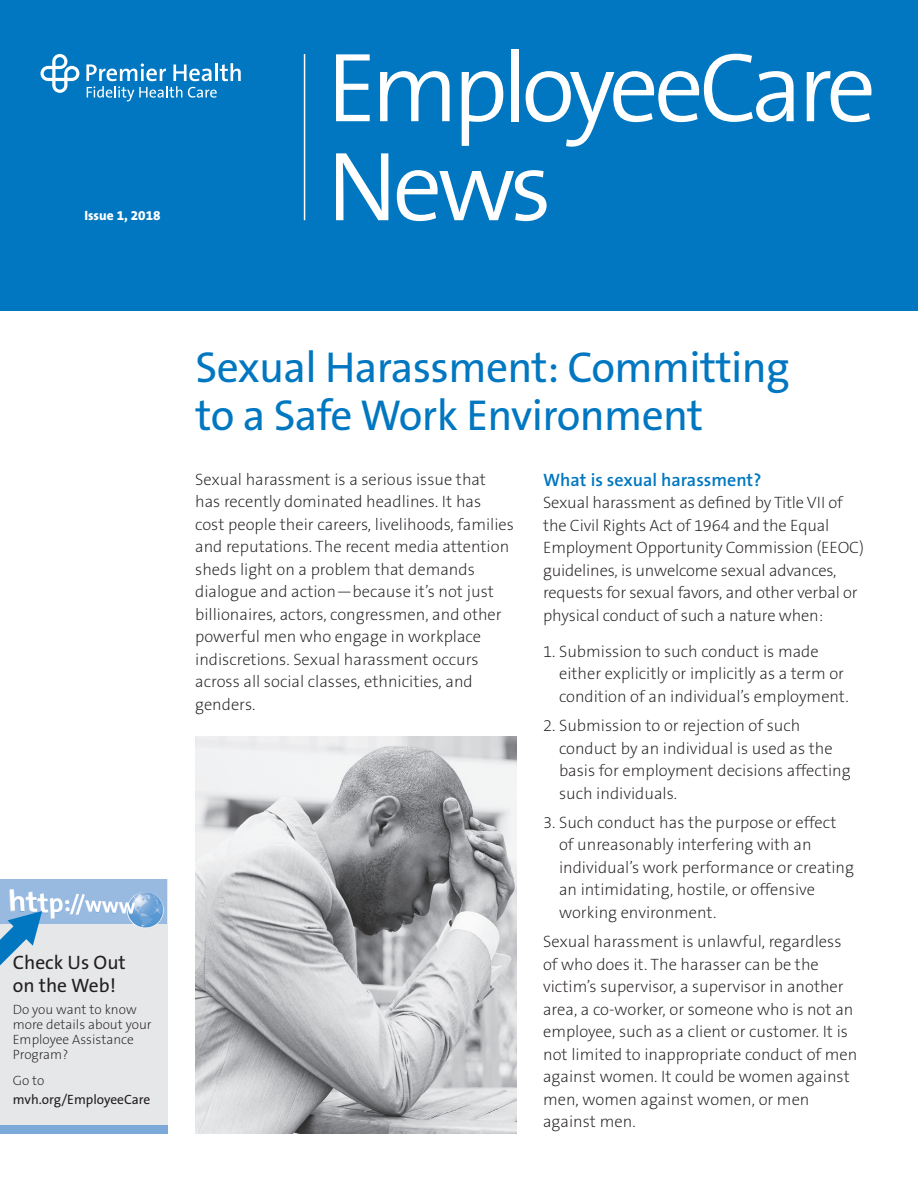
<style>
.page{position:relative;width:918px;height:1188px;background:#fff}
.page>*{position:absolute;margin:0;border:0;box-sizing:border-box;transform-origin:0 0}
.t1{font:300 99px "The Sans B4";letter-spacing:-.06em;color:#fff}
.t2{font:43.5px/48px "The Sans B5 Plain";letter-spacing:-.015em;color:#0077c0}
.t3{font:19.5px/22.5px "The Sans B5 Plain";color:#231f20}
.t4{font:600 18px "The Sans B6";color:#0077c0}
.t5{font:200 16.5px/22.5px "The Sans B2";color:#231f20}
.t6{font:200 13.5px/15px "The Sans B2";color:#231f20}
.t7{font:13.5px "The Sans B5 Plain";color:#231f20}
.t8{font:800 13.5px "The Sans B8";color:#fff}
</style>
<div class="page">
<div style="left:0;top:0;width:918px;height:310px;background:#0077c0"></div>
<hr style="left:304px;top:54px;width:1px;height:166px;background:#fff">
<div style="left:0;top:924px;width:167px;height:206px;background:#e6e7e9"></div>
<div style="left:0;top:1125px;width:167px;height:9px;background:#7ba9da"></div>
<img style="left:0;top:879px;width:167px;height:49px">
<svg style="left:0;top:899px;width:54px;height:67px"></svg>
<svg style="left:41px;top:54px;width:38px;height:39px"></svg>
<svg style="left:86px;top:63px;width:155px;height:38px"></svg>
<img style="left:195px;top:737px;width:321px;height:397px">
<p class="t8" style="left:84px;top:208px;width:78px">Issue 1, 2018</p>
<h1 class="t1" style="left:327px;top:35px;width:551px">EmployeeCare</h1>
<h1 class="t1" style="left:327px;top:134px;width:226px">News</h1>
<p class="t3" style="left:13px;top:952px;width:115px">Check Us Out on the Web!</p>
<p class="t6" style="left:13px;top:1002px;width:140px">Do you want to know more details about your<br>Employee Assistance<br>Program?</p>
<p class="t6" style="left:13px;top:1073px;width:33px">Go to</p>
<p class="t7" style="left:13px;top:1093px;width:139px">mvh.org/EmployeeCare</p>
<h2 class="t2" style="left:195px;top:345px;width:596px">Sexual Harassment: Committing to a Safe Work Environment</h2>
<p class="t5" style="left:195px;top:468px;width:320px">Sexual harassment is a serious issue that has recently dominated headlines. It has cost people their careers, livelihoods, families and reputations. The recent media attention sheds light on a problem that demands dialogue and action—because it’s not just billionaires, actors, congressmen, and other powerful men who engage in workplace indiscretions. Sexual harassment occurs across all social classes, ethnicities, and genders.</p>
<p class="t4" style="left:543px;top:470px;width:220px">What is sexual harassment?</p>
<p class="t5" style="left:543px;top:492px;width:322px">Sexual harassment as defined by Title VII of the Civil Rights Act of 1964 and the Equal Employment Opportunity Commission (EEOC) guidelines, is unwelcome sexual advances, requests for sexual favors, and other verbal or physical conduct of such a nature when:</p>
<p class="t5" style="left:559px;top:641px;width:291px;text-indent:-16px">1. Submission to such conduct is made either explicitly or implicitly as a term or condition of an individual’s employment.</p>
<p class="t5" style="left:559px;top:715px;width:293px;text-indent:-16px">2. Submission to or rejection of such conduct by an individual is used as the basis for employment decisions affecting such individuals.</p>
<p class="t5" style="left:559px;top:812px;width:296px;text-indent:-16px">3. Such conduct has the purpose or effect of unreasonably interfering with an individual’s work performance or creating an intimidating, hostile, or offensive working environment.</p>
<p class="t5" style="left:543px;top:931px;width:316px">Sexual harassment is unlawful, regardless of who does it. The harasser can be the victim’s supervisor, a supervisor in another area, a co-worker, or someone who is not an employee, such as a client or customer. It is not limited to inappropriate conduct of men against women. It could be women against men, women against women, or men against men.</p>
</div>
